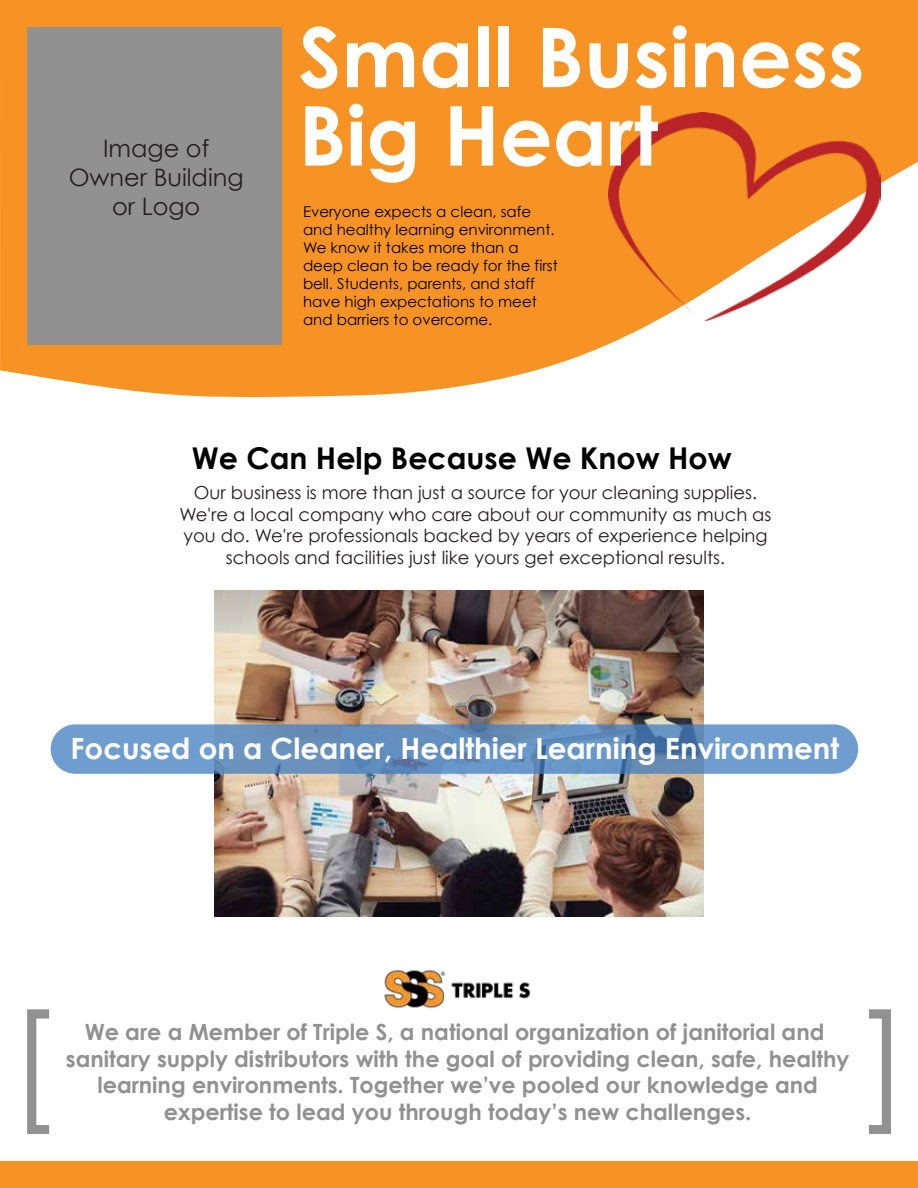
<style>
.page{position:relative;width:918px;height:1188px;background:#fff}
.page>*{position:absolute;margin:0;border:0;box-sizing:border-box;transform-origin:0 0}
.t1{font:133.95px "Century Gothic";color:#919191}
.t2{font:700 82.5px/78.3px "Century Gothic";color:#fff}
.t3{font:700 30px "Century Gothic";color:#000}
.t4{font:700 29.25px "Century Gothic";color:#fff}
.t5{font:24px/28.8px "Century Gothic";color:#231f20;text-align:center}
.t6{font:700 22.35px/26.8px "Century Gothic";color:#919191;text-align:center}
.t7{font:18px/21.6px "Century Gothic";color:#231f20;text-align:center}
.t8{font:15px/18px "Century Gothic";color:#000}
</style>
<div class="page">
<svg style="left:0;top:0;width:918px;height:398px;fill:#f79324"></svg>
<div style="left:0;top:1161px;width:918px;height:27px;background:#f79324"></div>
<img style="left:609px;top:113px;width:271px;height:208px">
<img style="left:214px;top:591px;width:489px;height:326px">
<svg style="left:51px;top:724px;width:807px;height:50px;background:#6893c2"></svg>
<div style="left:27px;top:27px;width:255px;height:317px;background:#919191"></div>
<img style="left:384px;top:969px;width:147px;height:39px">
<p class="t5" style="left:69px;top:134px;width:176px">Image of<br>Owner Building or Logo</p>
<h2 class="t2" style="left:299px;top:16px;width:567px">Small Business<br>Big Heart</h2>
<p class="t8" style="left:303px;top:203px;width:256px">Everyone expects a clean, safe and healthy learning environment.<br>We know it takes more than a deep clean to be ready for the first bell. Students, parents, and staff have high expectations to meet and barriers to overcome.</p>
<h3 class="t3" style="left:192px;top:439px;width:541px">We Can Help Because We Know How</h3>
<p class="t7" style="left:180px;top:481px;width:594px">Our business is more than just a source for your cleaning supplies.<br>We're a local company who care about our community as much as you do. We're professionals backed by years of experience helping schools and facilities just like yours get exceptional results.</p>
<h3 class="t4" style="left:71px;top:730px;width:770px">Focused on a Cleaner, Healthier Learning Environment</h3>
<h1 class="t1" style="left:8px;top:978px;width:49px">[</h1>
<p class="t6" style="left:66px;top:1018px;width:785px">We are a Member of Triple S, a national organization of janitorial and sanitary supply distributors with the goal of providing clean, safe, healthy learning environments. Together we’ve pooled our knowledge and</p>
<p class="t6" style="left:164px;top:1098px;width:589px">expertise to lead you through today’s new challenges.</p>
</div>
